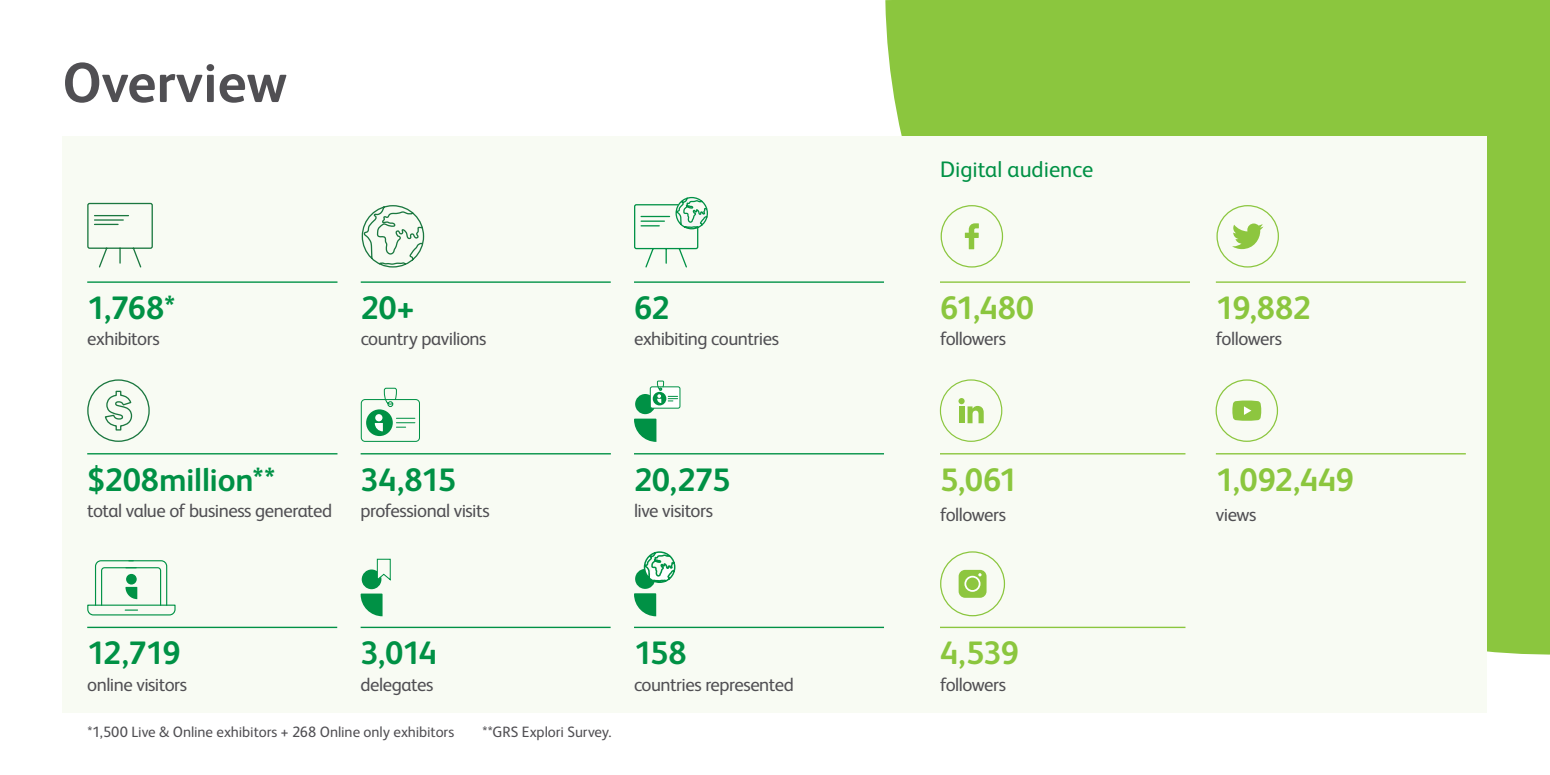
<style>
.page{position:relative;width:1550px;height:775px;background:#fff}
.page>*{position:absolute;margin:0;border:0;box-sizing:border-box;transform-origin:0 0}
.t1{font:700 56.25px "FS Albert";color:#504f53}
.t2{font:700 32.5px "FS Albert";letter-spacing:-.015em;color:#009145}
.t3{font:700 32.5px "FS Albert";letter-spacing:-.015em;color:#8bc63e}
.t4{font:22.5px "FS Albert";color:#009145}
.t5{font:18.75px "FS Albert";letter-spacing:-.025em;color:#504f53}
.t6{font:15px "FS Albert";letter-spacing:-.005em;color:#504f53}
</style>
<div class="page">
<div style="left:885px;top:0;width:665px;height:655px;background:#8bc63e"></div>
<div style="left:62px;top:136px;width:1426px;height:576px;background:#f8fbf3"></div>
<hr style="left:940px;top:281px;width:250px;height:2px;background:#8bc63e">
<hr style="left:1216px;top:281px;width:250px;height:2px;background:#8bc63e">
<hr style="left:940px;top:627px;width:245px;height:1px;background:#8bc63e">
<hr style="left:1216px;top:453px;width:250px;height:1px;background:#8bc63e">
<hr style="left:940px;top:453px;width:245px;height:1px;background:#8bc63e">
<hr style="left:634px;top:281px;width:250px;height:2px;background:#009145">
<svg style="left:634px;top:196px;width:74px;height:72px"></svg>
<hr style="left:87px;top:281px;width:250px;height:2px;background:#009145">
<svg style="left:87px;top:202px;width:66px;height:66px"></svg>
<hr style="left:361px;top:281px;width:250px;height:2px;background:#009145">
<svg style="left:361px;top:205px;width:64px;height:63px"></svg>
<hr style="left:361px;top:627px;width:250px;height:1px;background:#009145">
<div style="left:362px;top:570px;width:19px;height:19px;background:#009145;border-radius:50%"></div>
<svg style="left:361px;top:594px;width:22px;height:22px"></svg>
<svg style="left:376px;top:558px;width:15px;height:24px"></svg>
<div style="left:1216px;top:379px;width:62px;height:63px;border:1px solid #8bc63e;border-radius:50%"></div>
<svg style="left:1232px;top:401px;width:29px;height:20px"></svg>
<svg style="left:965px;top:223px;width:14px;height:26px"></svg>
<div style="left:941px;top:205px;width:62px;height:63px;border:1px solid #8bc63e;border-radius:50%"></div>
<div style="left:1216px;top:205px;width:63px;height:63px;border:1px solid #8bc63e;border-radius:50%"></div>
<svg style="left:1232px;top:224px;width:31px;height:25px"></svg>
<div style="left:940px;top:379px;width:62px;height:63px;border:1px solid #8bc63e;border-radius:50%"></div>
<svg style="left:959px;top:398px;width:25px;height:25px"></svg>
<div style="left:940px;top:551px;width:65px;height:65px;border:1px solid #8bc63e;border-radius:50%"></div>
<div style="left:959px;top:570px;width:28px;height:28px;background:#8dc63f;border-radius:7px"></div>
<div style="left:964px;top:576px;width:17px;height:16px;border:2px solid #fff;border-radius:50%"></div>
<hr style="left:634px;top:627px;width:250px;height:1px;background:#009145">
<svg style="left:634px;top:551px;width:42px;height:65px"></svg>
<hr style="left:87px;top:627px;width:250px;height:1px;background:#009145">
<svg style="left:87px;top:560px;width:89px;height:56px"></svg>
<hr style="left:634px;top:453px;width:250px;height:1px;background:#009145">
<div style="left:635px;top:394px;width:20px;height:20px;background:#009145;border-radius:50%"></div>
<svg style="left:634px;top:419px;width:22px;height:23px"></svg>
<svg style="left:650px;top:380px;width:31px;height:29px"></svg>
<svg style="left:360px;top:387px;width:60px;height:55px"></svg>
<hr style="left:361px;top:453px;width:250px;height:1px;background:#009145">
<hr style="left:87px;top:453px;width:250px;height:1px;background:#009145">
<div style="left:87px;top:379px;width:63px;height:63px;border:1px solid #1a773f;border-radius:50%"></div>
<svg style="left:104px;top:390px;width:29px;height:41px"></svg>
<p class="t1" style="left:62px;top:45px;width:226px">Overview</p>
<p class="t2" style="left:87px;top:286px;width:90px">1,768*</p>
<p class="t5" style="left:87px;top:326px;width:74px">exhibitors</p>
<p class="t2" style="left:361px;top:286px;width:55px">20+</p>
<p class="t5" style="left:361px;top:326px;width:127px">country pavilions</p>
<p class="t2" style="left:87px;top:458px;width:190px">$208million**</p>
<p class="t5" style="left:87px;top:498px;width:247px">total value of business generated</p>
<p class="t2" style="left:361px;top:458px;width:97px">34,815</p>
<p class="t5" style="left:361px;top:498px;width:131px">professional visits</p>
<p class="t2" style="left:634px;top:286px;width:37px">62</p>
<p class="t5" style="left:634px;top:326px;width:147px">exhibiting countries</p>
<p class="t2" style="left:634px;top:458px;width:98px">20,275</p>
<p class="t5" style="left:634px;top:498px;width:81px">live visitors</p>
<p class="t2" style="left:87px;top:631px;width:95px">12,719</p>
<p class="t5" style="left:87px;top:672px;width:102px">online visitors</p>
<p class="t2" style="left:361px;top:631px;width:78px">3,014</p>
<p class="t5" style="left:361px;top:672px;width:74px">delegates</p>
<p class="t6" style="left:88px;top:721px;width:368px">*1,500 Live &amp; Online exhibitors + 268 Online only exhibitors</p>
<p class="t6" style="left:482px;top:721px;width:131px">**GRS Explori Survey.</p>
<p class="t2" style="left:634px;top:631px;width:54px">158</p>
<p class="t5" style="left:634px;top:672px;width:161px">countries represented</p>
<p class="t4" style="left:940px;top:155px;width:155px">Digital audience</p>
<p class="t3" style="left:940px;top:286px;width:96px">61,480</p>
<p class="t5" style="left:940px;top:326px;width:68px">followers</p>
<p class="t3" style="left:940px;top:458px;width:79px">5,061</p>
<p class="t5" style="left:940px;top:502px;width:68px">followers</p>
<p class="t3" style="left:940px;top:631px;width:80px">4,539</p>
<p class="t5" style="left:940px;top:672px;width:68px">followers</p>
<p class="t3" style="left:1216px;top:286px;width:97px">19,882</p>
<p class="t5" style="left:1216px;top:326px;width:68px">followers</p>
<p class="t3" style="left:1216px;top:458px;width:140px">1,092,449</p>
<p class="t5" style="left:1216px;top:502px;width:42px">views</p>
</div>
